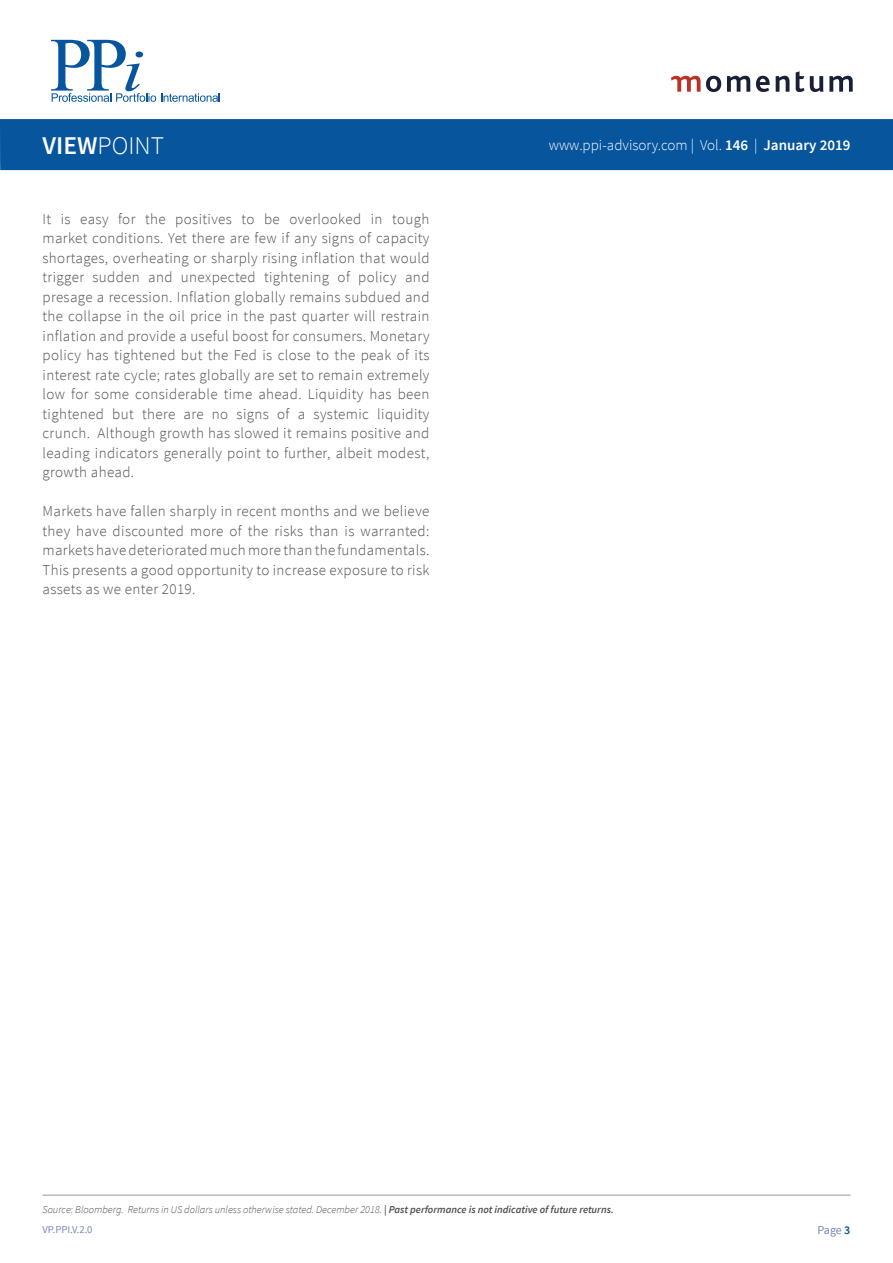
<style>
.page{position:relative;width:893px;height:1263px;background:#fff}
.page>*{position:absolute;margin:0;border:0;box-sizing:border-box;transform-origin:0 0}
.t1{font:300 25.5px "Source Sans Pro";color:#fff}
.t2{font:300 15px/19.5px "Source Sans Pro";letter-spacing:.025em;color:#4d4d4f;text-align:justify}
.t3{font:300 15px "Source Sans Pro";color:#fff}
.t4{font:12px "Source Sans Pro";color:#7485bb}
.t5{font:italic 300 10.5px "Source Sans Pro";color:#4d4d4f}
.t6{font:10.5px "Source Sans Pro";color:#7485bb}
.s1{font-weight:600}
.s2{font-weight:600;color:#06559d}
</style>
<div class="page">
<div style="left:0;top:119px;width:893px;height:51px;background:#06559d"></div>
<svg style="left:727px;top:76px;width:23px;height:16px"></svg>
<svg style="left:756px;top:76px;width:14px;height:16px"></svg>
<svg style="left:776px;top:76px;width:13px;height:16px"></svg>
<svg style="left:796px;top:71px;width:8px;height:21px"></svg>
<svg style="left:810px;top:76px;width:13px;height:16px"></svg>
<svg style="left:829px;top:76px;width:24px;height:16px"></svg>
<svg style="left:671px;top:76px;width:50px;height:16px"></svg>
<svg style="left:51px;top:40px;width:169px;height:62px"></svg>
<hr style="left:43px;top:1195px;width:807px;height:1px;background:#939598">
<h1 class="t1" style="left:43px;top:130px;width:123px"><span class="s1">VIEW</span>POINT</h1>
<p class="t3" style="left:549px;top:136px;width:303px">www.ppi-advisory.com | Vol. <span class="s1">146</span> | <span class="s1">January 2019</span></p>
<p class="t2" style="left:43px;top:209px;width:388px">It is easy for the positives to be overlooked in tough market conditions. Yet there are few if any signs of capacity shortages, overheating or sharply rising inflation that would trigger sudden and unexpected tightening of policy and presage a recession. Inflation globally remains subdued and the collapse in the oil price in the past quarter will restrain inflation and provide a useful boost for consumers. Monetary policy has tightened but the Fed is close to the peak of its interest rate cycle; rates globally are set to remain extremely low for some considerable time ahead. Liquidity has been tightened but there are no signs of a systemic liquidity crunch. Although growth has slowed it remains positive and leading indicators generally point to further, albeit modest, growth ahead.</p>
<p class="t2" style="left:43px;top:502px;width:388px">Markets have fallen sharply in recent months and we believe they have discounted more of the risks than is warranted: markets have deteriorated much more than the fundamentals.<br>This presents a good opportunity to increase exposure to risk assets as we enter 2019.</p>
<p class="t5" style="left:43px;top:1203px;width:573px">Source: Bloomberg. Returns in US dollars unless otherwise stated. December 2018. <span class="s1">| Past performance is not indicative of future returns.</span></p>
<p class="t6" style="left:43px;top:1222px;width:52px">VP.PPI.V.2.0</p>
<p class="t4" style="left:817px;top:1222px;width:34px">Page <span class="s2">3</span></p>
</div>
